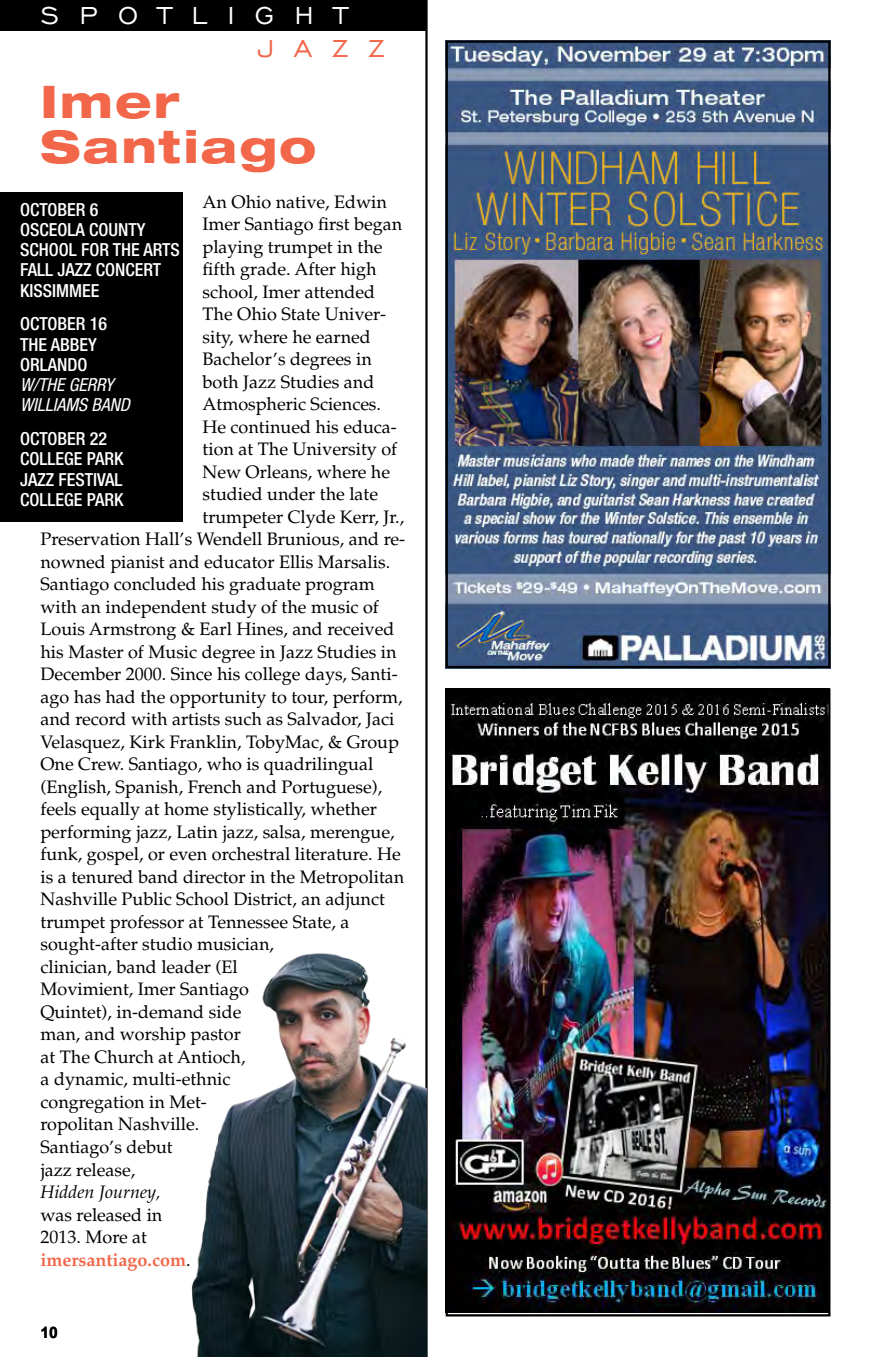
<style>
.page{position:relative;width:871px;height:1357px;background:#fff}
.page>*{position:absolute;margin:0;border:0;box-sizing:border-box;transform-origin:0 0}
.t1{font:800 expanded 45px/45px "Helvetica Neue";letter-spacing:.05em;color:#f26649}
.t2{font:31.5px "Engravers Gothic BT";letter-spacing:.64em;color:#fff}
.t3{font:31.5px "Engravers Gothic BT";color:#f26649}
.t4{font:18px/22.5px "Palatino";color:#000}
.t5{font:500 condensed 18px/20.2px "Helvetica Neue";color:#fff}
.t6{font:italic condensed 18px/20.2px "Helvetica Neue";color:#fff}
.t7{font:italic 18px "Palatino";color:#000}
.t8{font:700 15.75px "Arial";color:#000}
.s1{font-weight:700;color:#f26649}
</style>
<div class="page">
<img style="left:449px;top:43px;width:378px;height:622px">
<div style="left:446px;top:40px;width:384px;height:628px;border:2px solid #000"></div>
<div style="left:0;top:0;width:425px;height:30px;background:#000"></div>
<div style="left:0;top:192px;width:182px;height:330px;background:#000"></div>
<hr style="left:425px;top:0;width:3px;height:1357px;background:#000">
<img style="left:449px;top:691px;width:378px;height:622px">
<div style="left:446px;top:688px;width:384px;height:628px;border:2px solid #000"></div>
<img style="left:191px;top:947px;width:235px;height:410px">
<h2 class="t2" style="left:40px;top:-2px;width:308px">SPOTLIGHT</h2>
<h2 class="t3" style="left:257px;top:31px;width:129px">JAZZ</h2>
<h1 class="t1" style="left:40px;top:78px;width:277px">Imer<br>Santiago</h1>
<p class="t4" style="left:202px;top:191px;width:186px">An Ohio native, Edwin</p>
<p class="t4" style="left:202px;top:213px;width:201px">Imer Santiago first began</p>
<p class="t4" style="left:202px;top:236px;width:181px">playing trumpet in the</p>
<p class="t4" style="left:202px;top:258px;width:176px">fifth grade. After high</p>
<p class="t4" style="left:202px;top:281px;width:174px">school, Imer attended</p>
<p class="t4" style="left:202px;top:303px;width:185px">The Ohio State Univer-</p>
<p class="t4" style="left:202px;top:326px;width:170px">sity, where he earned</p>
<p class="t4" style="left:202px;top:348px;width:171px">Bachelor’s degrees in</p>
<p class="t4" style="left:202px;top:371px;width:173px">both Jazz Studies and</p>
<p class="t4" style="left:202px;top:393px;width:180px">Atmospheric Sciences.</p>
<p class="t4" style="left:202px;top:416px;width:196px">He continued his educa-</p>
<p class="t4" style="left:202px;top:438px;width:196px">tion at The University of</p>
<p class="t4" style="left:202px;top:461px;width:189px">New Orleans, where he</p>
<p class="t4" style="left:202px;top:483px;width:177px">studied under the late</p>
<p class="t4" style="left:202px;top:506px;width:203px">trumpeter Clyde Kerr, Jr.,</p>
<p class="t4" style="left:40px;top:528px;width:366px">Preservation Hall’s Wendell Brunious, and re-</p>
<p class="t4" style="left:40px;top:551px;width:351px">nowned pianist and educator Ellis Marsalis.</p>
<p class="t4" style="left:40px;top:573px;width:336px">Santiago concluded his graduate program</p>
<p class="t4" style="left:40px;top:596px;width:340px">with an independent study of the music of</p>
<p class="t4" style="left:40px;top:618px;width:355px">Louis Armstrong &amp; Earl Hines, and received</p>
<p class="t4" style="left:40px;top:641px;width:357px">his Master of Music degree in Jazz Studies in</p>
<p class="t4" style="left:40px;top:663px;width:359px">December 2000. Since his college days, Santi-</p>
<p class="t4" style="left:40px;top:686px;width:363px">ago has had the opportunity to tour, perform,</p>
<p class="t4" style="left:40px;top:708px;width:355px">and record with artists such as Salvador, Jaci</p>
<p class="t4" style="left:40px;top:731px;width:360px">Velasquez, Kirk Franklin, TobyMac, &amp; Group</p>
<p class="t4" style="left:40px;top:753px;width:334px">One Crew. Santiago, who is quadrilingual</p>
<p class="t4" style="left:40px;top:776px;width:343px">(English, Spanish, French and Portuguese),</p>
<p class="t4" style="left:40px;top:798px;width:338px">feels equally at home stylistically, whether</p>
<p class="t4" style="left:40px;top:821px;width:355px">performing jazz, Latin jazz, salsa, merengue,</p>
<p class="t4" style="left:40px;top:843px;width:362px">funk, gospel, or even orchestral literature. He</p>
<p class="t4" style="left:40px;top:866px;width:365px">is a tenured band director in the Metropolitan</p>
<p class="t4" style="left:40px;top:888px;width:346px">Nashville Public School District, an adjunct</p>
<p class="t4" style="left:40px;top:911px;width:310px">trumpet professor at Tennessee State, a</p>
<p class="t4" style="left:40px;top:933px;width:235px">sought-after studio musician,</p>
<p class="t4" style="left:40px;top:956px;width:199px">clinician, band leader (El</p>
<p class="t4" style="left:40px;top:978px;width:210px">Movimient, Imer Santiago</p>
<p class="t4" style="left:40px;top:1001px;width:202px">Quintet), in-demand side</p>
<p class="t4" style="left:40px;top:1023px;width:202px">man, and worship pastor</p>
<p class="t4" style="left:40px;top:1046px;width:206px">at The Church at Antioch,</p>
<p class="t4" style="left:40px;top:1068px;width:191px">a dynamic, multi-ethnic</p>
<p class="t4" style="left:40px;top:1091px;width:168px">congregation in Met-</p>
<p class="t4" style="left:40px;top:1113px;width:160px">ropolitan Nashville.</p>
<p class="t4" style="left:40px;top:1136px;width:134px">Santiago’s debut</p>
<p class="t4" style="left:40px;top:1158px;width:96px">jazz release,</p>
<p class="t7" style="left:40px;top:1181px;width:121px">Hidden Journey,</p>
<p class="t4" style="left:40px;top:1203px;width:151px">was released in<br>2013. More at <span class="s1">imersantiago.com</span>.</p>
<p class="t5" style="left:20px;top:199px;width:161px">OCTOBER 6<br>OSCEOLA COUNTY<br>SCHOOL FOR THE ARTS<br>FALL JAZZ CONCERT<br>KISSIMMEE</p>
<p class="t5" style="left:20px;top:313px;width:88px">OCTOBER 16<br>THE ABBEY<br>ORLANDO</p>
<p class="t6" style="left:20px;top:374px;width:111px">W/THE GERRY<br>WILLIAMS BAND</p>
<p class="t5" style="left:20px;top:428px;width:105px">OCTOBER 22<br>COLLEGE PARK<br>JAZZ FESTIVAL<br>COLLEGE PARK</p>
<p class="t8" style="left:40px;top:1322px;width:19px">10</p>
</div>
